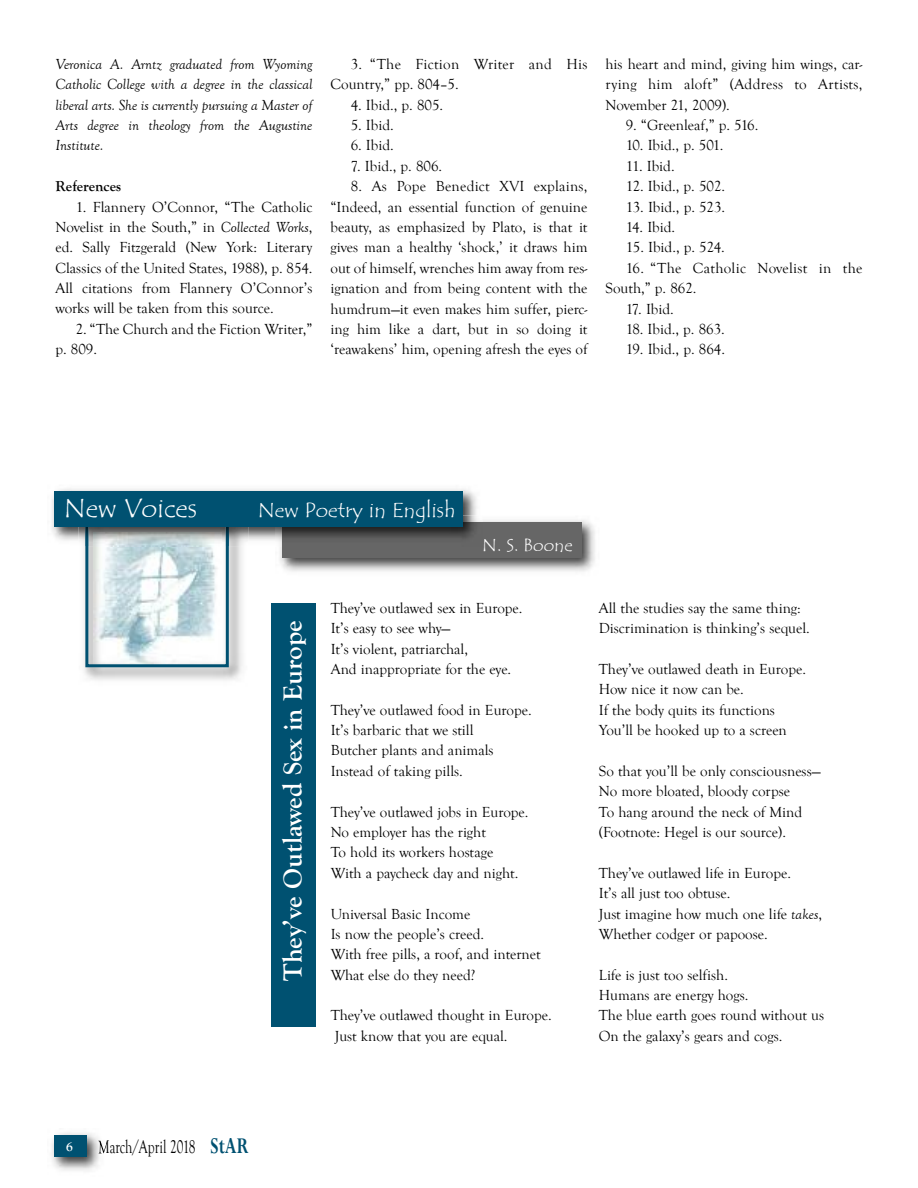
<style>
.page{position:relative;width:918px;height:1188px;background:#fff}
.page>*{position:absolute;margin:0;border:0;box-sizing:border-box;transform-origin:0 0}
.t1{font:700 27px "Goudy Old Style T";color:#fff}
.t2{font:27px "Tempus Sans ITC";color:#fff}
.t3{font:21px "Tempus Sans ITC";color:#fff}
.t4{font:18.9px "Goudy Old Style T";color:#000;scale:.71 1}
.t5{font:18px "Tempus Sans ITC";color:#fff}
.t6{font:15px/20.4px "Goudy Old Style T";color:#000}
.t7{font:italic 15px/20.4px "Goudy Old Style T";color:#000;text-align:justify}
.t8{font:15px/20.4px "Goudy Old Style T";letter-spacing:.02em;color:#000}
.t9{font:700 15px "Goudy Old Style T";color:#000}
.t10{font:700 13.5px "Goudy Old Style T";color:#fff}
.s1{font-style:italic}
.s2{font-family:"Perpetua";font-weight:700;font-size:25.2px;color:#005171}
</style>
<div class="page">
<img style="left:51px;top:1132px;width:50px;height:39px">
<svg style="left:98px;top:1141px;width:8px;height:13px"></svg>
<div style="left:54px;top:1135px;width:32px;height:21px;background:#005171"></div>
<div style="left:271px;top:603px;width:45px;height:423px;background:#005171"></div>
<img style="left:280px;top:520px;width:315px;height:52px">
<div style="left:282px;top:522px;width:299px;height:36px;background:#666"></div>
<img style="left:83px;top:546px;width:160px;height:134px">
<div style="left:85px;top:524px;width:144px;height:143px;border:3px solid #005171"></div>
<img style="left:52px;top:488px;width:425px;height:53px">
<img style="left:275px;top:516px;width:207px;height:30px">
<img style="left:79px;top:527px;width:169px;height:19px">
<img style="left:85px;top:527px;width:144px;height:19px">
<div style="left:54px;top:491px;width:409px;height:36px;background:#005171"></div>
<p class="t7" style="left:56px;top:54px;width:259px">Veronica A. Arntz graduated from Wyoming Catholic College with a degree in the classical liberal arts. She is currently pursuing a Master of Arts degree in theology from the Augustine Institute.</p>
<p class="t9" style="left:56px;top:178px;width:67px">References</p>
<p class="t6" style="left:56px;top:196px;width:259px;text-align:justify;text-indent:20px">1. Flannery O’Connor, “The Catholic Novelist in the South,” in <span class="s1">Collected Works</span>, ed. Sally Fitzgerald (New York: Literary Classics of the United States, 1988), p. 854.<br>All citations from Flannery O’Connor’s works will be taken from this source.</p>
<p class="t6" style="left:55px;top:319px;width:259px;text-indent:20px">2. “The Church and the Fiction Writer,” p. 809.</p>
<p class="t8" style="left:330px;top:54px;width:259px;text-indent:20px">3. “The Fiction Writer and His<br>Country,” pp. 804–5.</p>
<p class="t6" style="left:351px;top:95px;width:94px">4. Ibid., p. 805.</p>
<p class="t6" style="left:351px;top:115px;width:45px">5. Ibid.</p>
<p class="t6" style="left:351px;top:135px;width:45px">6. Ibid.</p>
<p class="t6" style="left:351px;top:156px;width:93px">7. Ibid., p. 806.</p>
<p class="t6" style="left:330px;top:176px;width:259px;text-align:justify;text-indent:20px">8. As Pope Benedict XVI explains, “Indeed, an essential function of genuine beauty, as emphasized by Plato, is that it gives man a healthy ‘shock,’ it draws him out of himself, wrenches him away from res&shy;ignation and from being content with the humdrum—it even makes him suffer, pierc&shy;ing him like a dart, but in so doing it ‘reawakens’ him, opening afresh the eyes of</p>
<p class="t6" style="left:605px;top:54px;width:259px;text-align:justify">his heart and mind, giving him wings, car&shy;rying him aloft” (Address to Artists, November 21, 2009).</p>
<p class="t6" style="left:626px;top:115px;width:134px">9. “Greenleaf,” p. 516.</p>
<p class="t6" style="left:626px;top:135px;width:99px">10. Ibid., p. 501.</p>
<p class="t6" style="left:626px;top:156px;width:51px">11. Ibid.</p>
<p class="t6" style="left:626px;top:176px;width:101px">12. Ibid., p. 502.</p>
<p class="t6" style="left:626px;top:196px;width:101px">13. Ibid., p. 523.</p>
<p class="t6" style="left:626px;top:217px;width:51px">14. Ibid.</p>
<p class="t6" style="left:626px;top:237px;width:101px">15. Ibid., p. 524.</p>
<p class="t8" style="left:605px;top:258px;width:258px;text-indent:20px">16. “The Catholic Novelist in the<br>South,” p. 862.</p>
<p class="t6" style="left:626px;top:298px;width:50px">17. Ibid.</p>
<p class="t6" style="left:626px;top:319px;width:101px">18. Ibid., p. 863.</p>
<p class="t6" style="left:626px;top:339px;width:101px">19. Ibid., p. 864.</p>
<h1 class="t2" style="left:64px;top:491px;width:135px">New Voices</h1>
<h2 class="t3" style="left:258px;top:497px;width:199px">New Poetry in English</h2>
<p class="t5" style="left:482px;top:534px;width:92px">N. S. Boone</p>
<h1 class="t1" style="left:277px;top:981px;width:362px;rotate:-90deg">They’ve Outlawed Sex in Europe</h1>
<p class="t6" style="left:331px;top:598px;width:193px">They’ve outlawed sex in Europe.<br>It’s easy to see why—<br>It’s violent, patriarchal,<br>And inappropriate for the eye.</p>
<p class="t6" style="left:331px;top:700px;width:203px">They’ve outlawed food in Europe.<br>It’s barbaric that we still<br>Butcher plants and animals<br>Instead of taking pills.</p>
<p class="t6" style="left:331px;top:802px;width:199px">They’ve outlawed jobs in Europe.<br>No employer has the right<br>To hold its workers hostage<br>With a paycheck day and night.</p>
<p class="t6" style="left:331px;top:903px;width:211px">Universal Basic Income<br>Is now the people’s creed.<br>With free pills, a roof, and internet<br>What else do they need?</p>
<p class="t6" style="left:331px;top:1005px;width:223px">They’ve outlawed thought in Europe.<br>Just know that you are equal.</p>
<p class="t6" style="left:599px;top:598px;width:213px">All the studies say the same thing:<br>Discrimination is thinking’s sequel.</p>
<p class="t6" style="left:599px;top:659px;width:209px">They’ve outlawed death in Europe.<br>How nice it now can be.<br>If the body quits its functions<br>You’ll be hooked up to a screen</p>
<p class="t6" style="left:599px;top:761px;width:223px">So that you’ll be only consciousness—<br>No more bloated, bloody corpse<br>To hang around the neck of Mind (Footnote: Hegel is our source).</p>
<p class="t6" style="left:599px;top:863px;width:225px">They’ve outlawed life in Europe.<br>It’s all just too obtuse.<br>Just imagine how much one life <span class="s1">takes</span>,<br>Whether codger or papoose.</p>
<p class="t6" style="left:599px;top:965px;width:227px">Life is just too selfish.<br>Humans are energy hogs.<br>The blue earth goes round without us<br>On the galaxy’s gears and cogs.</p>
<p class="t10" style="left:66px;top:1139px;width:8px">6</p>
<p class="t4" style="left:98px;top:1136px;width:214px">March/April 2018 <span class="s2">StAR</span></p>
</div>
